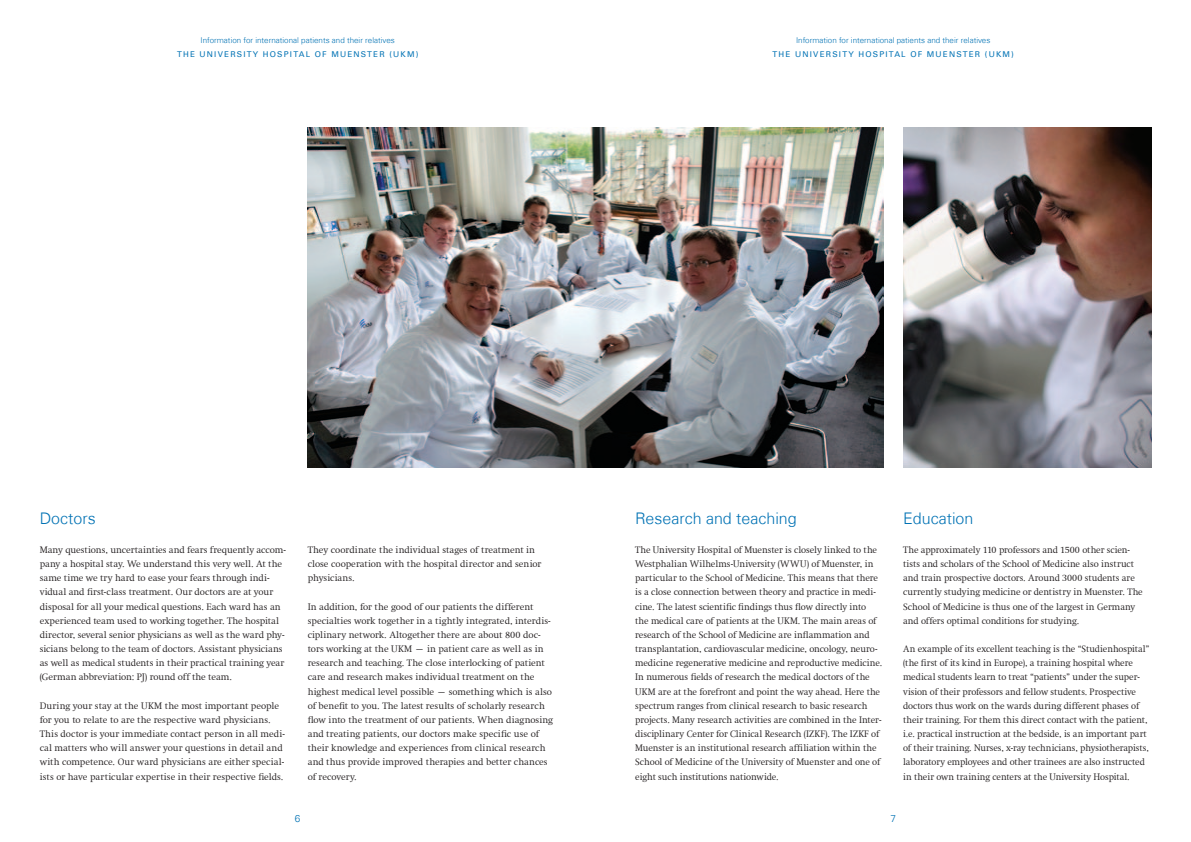
<style>
.page{position:relative;width:1191px;height:842px;background:#fff}
.page>*{position:absolute;margin:0;border:0;box-sizing:border-box;transform-origin:0 0}
.Headline_Klein{font:300 16px "Univers Com 45";color:#0072b4}
.Seitentitel{font:300 10px "Univers Com 45";color:#0072b4}
.Fließtext{font:300 9.5px/14.2px "Swift Com";color:#231f20}
.Headline_Kolumne{font:300 8px "Univers Com 45";color:#0072b4}
.Seitentitel-2{font:8px "Univers Com 55 Roman";letter-spacing:.15em;color:#0072b4}
</style>
<div class="page">
<img style="left:903px;top:128px;width:248px;height:340px">
<img style="left:308px;top:128px;width:575px;height:340px">
<p class="Headline_Kolumne" style="left:201px;top:35px;width:196px">Information for international patients and their relatives</p>
<p class="Headline_Kolumne" style="left:796px;top:35px;width:196px">Information for international patients and their relatives</p>
<p class="Seitentitel-2" style="left:177px;top:49px;width:243px">THE UNIVERSITY HOSPITAL OF MUENSTER (UKM)</p>
<p class="Seitentitel-2" style="left:772px;top:49px;width:243px">THE UNIVERSITY HOSPITAL OF MUENSTER (UKM)</p>
<p class="Headline_Klein" style="left:40px;top:509px;width:57px">Doctors</p>
<p class="Headline_Klein" style="left:635px;top:509px;width:163px">Research and teaching</p>
<p class="Headline_Klein" style="left:903px;top:509px;width:72px">Education</p>
<p class="Fließtext" style="left:40px;top:542px;width:248px">Many questions, uncertainties and fears frequently accom&shy;pany a hospital stay. We understand this very well. At the same time we try hard to ease your fears through indi&shy;vidual and first-class treatment. Our doctors are at your disposal for all your medical questions. Each ward has an experienced team used to working together. The hospital director, several senior physicians as well as the ward phy&shy;sicians belong to the team of doctors. Assistant physicians as well as medical students in their practical training year (German abbreviation: PJ) round off the team.</p>
<p class="Fließtext" style="left:40px;top:698px;width:247px">During your stay at the UKM the most important people for you to relate to are the respective ward physicians.<br>This doctor is your immediate contact person in all medi&shy;cal matters who will answer your questions in detail and with competence. Our ward physicians are either special&shy;ists or have particular expertise in their respective fields.</p>
<p class="Fließtext" style="left:308px;top:542px;width:235px">They coordinate the individual stages of treatment in close cooperation with the hospital director and senior physicians.</p>
<p class="Fließtext" style="left:308px;top:599px;width:247px">In addition, for the good of our patients the different specialties work together in a tightly integrated, interdis&shy;ciplinary network. Altogether there are about 800 doc&shy;tors working at the UKM – in patient care as well as in research and teaching. The close interlocking of patient care and research makes individual treatment on the highest medical level possible – something which is also of benefit to you. The latest results of scholarly research flow into the treatment of our patients. When diagnosing and treating patients, our doctors make specific use of their knowledge and experiences from clinical research and thus provide improved therapies and better chances of recovery.</p>
<p class="Fließtext" style="left:635px;top:542px;width:248px">The University Hospital of Muenster is closely linked to the Westphalian Wilhelms-University (WWU) of Muenster, in particular to the School of Medicine. This means that there is a close connection between theory and practice in medi&shy;cine. The latest scientific findings thus flow directly into<br>the medical care of patients at the UKM. The main areas of research of the School of Medicine are inflammation and transplantation, cardiovascular medicine, oncology, neuro&shy;medicine regenerative medicine and reproductive medicine.<br>In numerous fields of research the medical doctors of the UKM are at the forefront and point the way ahead. Here the spectrum ranges from clinical research to basic research projects. Many research activities are combined in the Inter&shy;disciplinary Center for Clinical Research (IZKF). The IZKF of Muenster is an institutional research affiliation within the School of Medicine of the University of Muenster and one of eight such institutions nationwide.</p>
<p class="Fließtext" style="left:903px;top:542px;width:241px">The approximately 110 professors and 1500 other scien&shy;tists and scholars of the School of Medicine also instruct and train prospective doctors. Around 3000 students are currently studying medicine or dentistry in Muenster. The School of Medicine is thus one of the largest in Germany and offers optimal conditions for studying.</p>
<p class="Fließtext" style="left:903px;top:642px;width:248px">An example of its excellent teaching is the “Studienhospital” (the first of its kind in Europe), a training hospital where medical students learn to treat “patients” under the super&shy;vision of their professors and fellow students. Prospective doctors thus work on the wards during different phases of their training. For them this direct contact with the patient, i.e. practical instruction at the bedside, is an important part of their training. Nurses, x-ray technicians, physiotherapists, laboratory employees and other trainees are also instructed in their own training centers at the University Hospital.</p>
<p class="Seitentitel" style="left:295px;top:812px;width:7px">6</p>
<p class="Seitentitel" style="left:890px;top:812px;width:7px">7</p>
</div>
